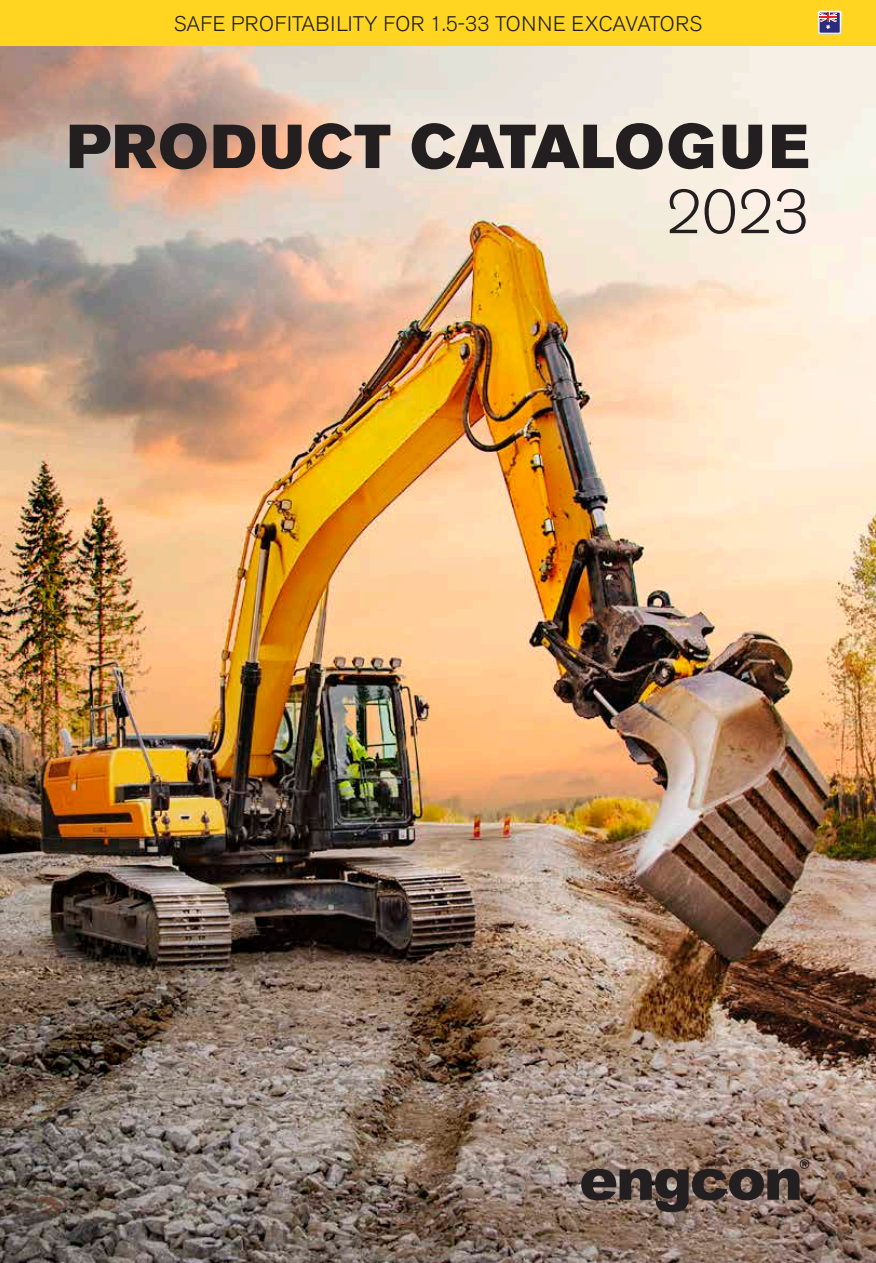
<style>
.page{position:relative;width:876px;height:1263px;background:#fff}
.page>*{position:absolute;margin:0;border:0;box-sizing:border-box;transform-origin:0 0}
.t1{font:61.35px "Akzidenz Grotesk Pro Super";letter-spacing:.035em;color:#231f20}
.t2{font:300 61.35px "Akzidenz Grotesk Pro";color:#231f20}
.t3{font:300 21px "Akzidenz Grotesk Pro";letter-spacing:.01em;color:#231f20}
</style>
<div class="page">
<img style="left:0;top:46px;width:876px;height:1217px">
<div style="left:0;top:0;width:876px;height:46px;background:#ffd521"></div>
<svg style="left:581px;top:1159px;width:228px;height:53px;background:#66564e"></svg>
<svg style="left:818px;top:11px;width:24px;height:24px"></svg>
<p class="t3" style="left:174px;top:10px;width:530px">SAFE PROFITABILITY FOR 1.5-33 TONNE EXCAVATORS</p>
<h1 class="t1" style="left:67px;top:107px;width:743px">PRODUCT CATALOGUE</h1>
<h1 class="t2" style="left:666px;top:172px;width:145px">2023</h1>
</div>
